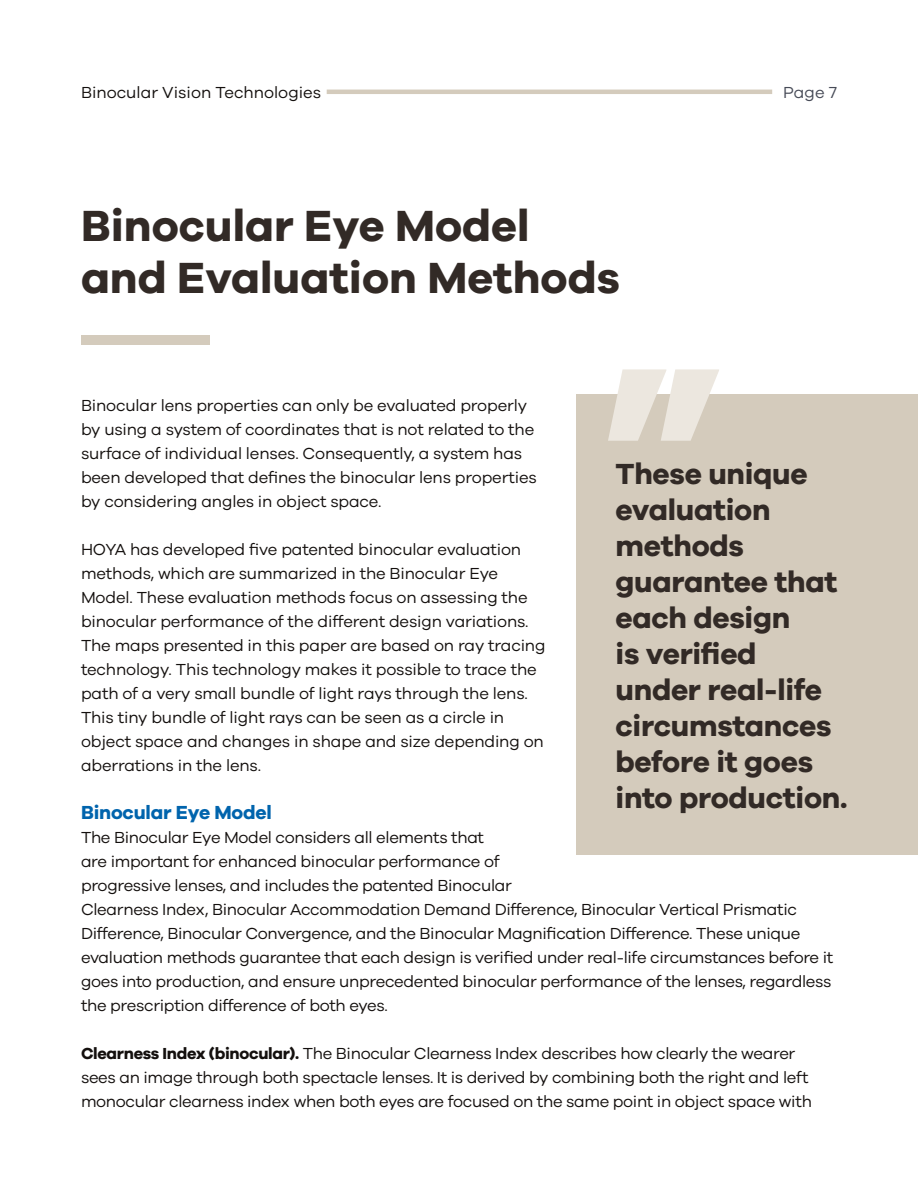
<style>
.page{position:relative;width:918px;height:1188px;background:#fff}
.page>*{position:absolute;margin:0;border:0;box-sizing:border-box;transform-origin:0 0}
.t1{font:700 45px/52.5px "Galano Grotesque";color:#322a26}
.t2{font:700 30px/36px "Galano Grotesque";letter-spacing:-.01em;color:#322a26}
.t3{font:700 19.5px "Galano Grotesque";letter-spacing:-.01em;color:#0064ad}
.t4{font:16.5px/24px "Galano Grotesque";letter-spacing:-.02em;color:#14100e}
.t5{font:16.5px "Galano Grotesque";color:#14100e}
.t6{font:16.5px "Galano Grotesque";color:#474b57}
.s1{font-weight:700}
</style>
<div class="page">
<div style="left:82px;top:336px;width:128px;height:9px;background:#d4cbbc"></div>
<div style="left:576px;top:395px;width:342px;height:460px;background:#d4cbbc"></div>
<svg style="left:608px;top:369px;width:111px;height:72px"></svg>
<hr style="left:327px;top:90px;width:445px;height:4px;background:#d4cbbc">
<p class="t5" style="left:81px;top:82px;width:242px">Binocular Vision Technologies</p>
<p class="t6" style="left:783px;top:82px;width:55px">Page 7</p>
<h1 class="t1" style="left:81px;top:198px;width:540px">Binocular Eye Model and Evaluation Methods</h1>
<p class="t4" style="left:81px;top:393px;width:457px">Binocular lens properties can only be evaluated properly by using a system of coordinates that is not related to the surface of individual lenses. Consequently, a system has been developed that defines the binocular lens properties by considering angles in object space.</p>
<p class="t4" style="left:81px;top:537px;width:466px">HOYA has developed five patented binocular evaluation methods, which are summarized in the Binocular Eye Model. These evaluation methods focus on assessing the binocular performance of the different design variations.<br>The maps presented in this paper are based on ray tracing technology. This technology makes it possible to trace the path of a very small bundle of light rays through the lens.<br>This tiny bundle of light rays can be seen as a circle in object space and changes in shape and size depending on aberrations in the lens.</p>
<p class="t3" style="left:81px;top:800px;width:192px">Binocular Eye Model</p>
<p class="t4" style="left:81px;top:825px;width:754px">The Binocular Eye Model considers all elements that<br>are important for enhanced binocular performance of<br>progressive lenses, and includes the patented Binocular<br>Clearness Index, Binocular Accommodation Demand Difference, Binocular Vertical Prismatic Difference, Binocular Convergence, and the Binocular Magnification Difference. These unique evaluation methods guarantee that each design is verified under real-life circumstances before it goes into production, and ensure unprecedented binocular performance of the lenses, regardless the prescription difference of both eyes.</p>
<p class="t4" style="left:81px;top:1041px;width:733px"><span class="s1">Clearness Index (binocular).</span> The Binocular Clearness Index describes how clearly the wearer sees an image through both spectacle lenses. It is derived by combining both the right and left monocular clearness index when both eyes are focused on the same point in object space with</p>
<h2 class="t2" style="left:616px;top:455px;width:233px">These unique evaluation methods guarantee that each design<br>is verified under real-life circumstances before it goes into production.</h2>
</div>
